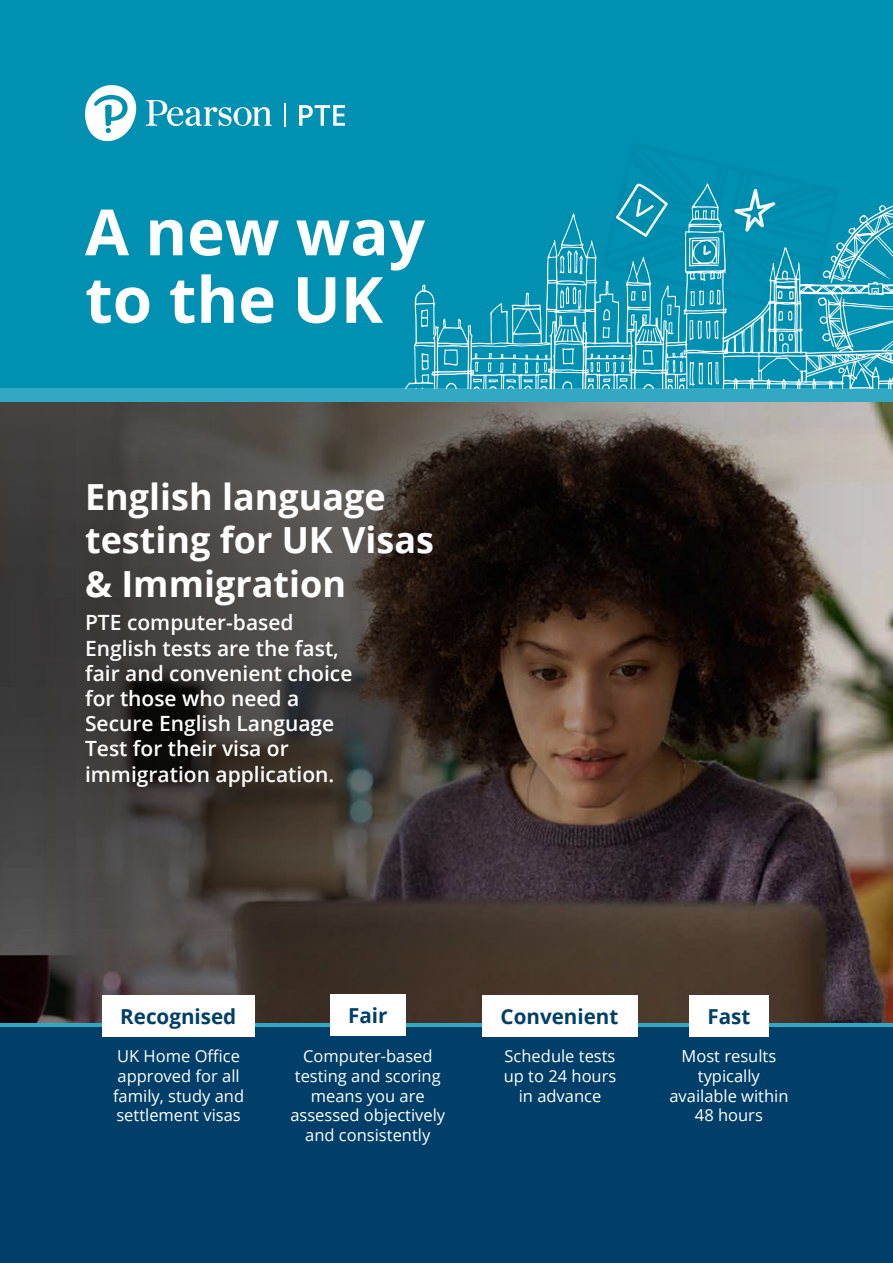
<style>
.page{position:relative;width:893px;height:1263px;background:#fff}
.page>*{position:absolute;margin:0;border:0;box-sizing:border-box;transform-origin:0 0}
.t1{font:700 63.75px/67.5px "Open Sans";color:#fff}
.t2{font:700 36px/43.2px "Open Sans";color:#fff}
.t3{font:600 21px/25.2px "Open Sans";color:#fff}
.t4{font:700 20.7px "Open Sans";color:#003f69}
.t5{font:16.5px/19.8px "Open Sans";color:#fff;text-align:center}
</style>
<div class="page">
<div style="left:0;top:0;width:893px;height:1263px;background:#000;opacity:.75"></div>
<div style="left:0;top:1027px;width:893px;height:236px;background:#003f69"></div>
<div style="left:0;top:0;width:893px;height:395px;background:#0090b1"></div>
<div style="left:0;top:388px;width:893px;height:14px;background:#33a8c2"></div>
<hr style="left:0;top:1024px;width:893px;height:3px;background:#33a8c2">
<svg style="left:405px;top:240px;width:154px;height:148px"></svg>
<svg style="left:421px;top:353px;width:8px;height:17px"></svg>
<svg style="left:500px;top:362px;width:3px;height:11px"></svg>
<svg style="left:444px;top:349px;width:14px;height:17px"></svg>
<svg style="left:488px;top:362px;width:4px;height:10px"></svg>
<svg style="left:475px;top:362px;width:4px;height:10px"></svg>
<svg style="left:512px;top:363px;width:4px;height:10px"></svg>
<svg style="left:489px;top:379px;width:9px;height:9px"></svg>
<svg style="left:506px;top:379px;width:10px;height:9px"></svg>
<svg style="left:473px;top:378px;width:9px;height:10px"></svg>
<svg style="left:559px;top:183px;width:334px;height:205px"></svg>
<svg style="left:523px;top:362px;width:25px;height:26px"></svg>
<svg style="left:421px;top:308px;width:7px;height:19px"></svg>
<svg style="left:85px;top:85px;width:52px;height:57px"></svg>
<svg style="left:146px;top:100px;width:126px;height:26px"></svg>
<svg style="left:285px;top:104px;width:1px;height:23px"></svg>
<svg style="left:299px;top:105px;width:46px;height:21px"></svg>
<div style="left:102px;top:996px;width:153px;height:41px;background:#fff"></div>
<div style="left:330px;top:994px;width:76px;height:41px;background:#fff"></div>
<div style="left:482px;top:996px;width:156px;height:41px;background:#fff"></div>
<div style="left:689px;top:996px;width:79px;height:41px;background:#fff"></div>
<h1 class="t1" style="left:85px;top:197px;width:341px">A new way to the UK</h1>
<h2 class="t2" style="left:85px;top:475px;width:351px">English language testing for UK Visas &amp; Immigration</h2>
<p class="t3" style="left:85px;top:610px;width:269px">PTE computer-based<br>English tests are the fast, fair and convenient choice for those who need a<br>Secure English Language<br>Test for their visa or immigration application.</p>
<p class="t4" style="left:120px;top:1002px;width:118px">Recognised</p>
<p class="t4" style="left:348px;top:1001px;width:41px">Fair</p>
<p class="t4" style="left:501px;top:1002px;width:119px">Convenient</p>
<p class="t4" style="left:707px;top:1002px;width:44px">Fast</p>
<p class="t5" style="left:113px;top:1045px;width:133px;text-align:left">UK Home Office approved for all family, study and settlement visas</p>
<p class="t5" style="left:290px;top:1045px;width:156px">Computer-based testing and scoring means you are assessed objectively and consistently</p>
<p class="t5" style="left:504px;top:1045px;width:114px">Schedule tests up to 24 hours in advance</p>
<p class="t5" style="left:669px;top:1045px;width:121px">Most results typically available within<br>48 hours</p>
</div>
